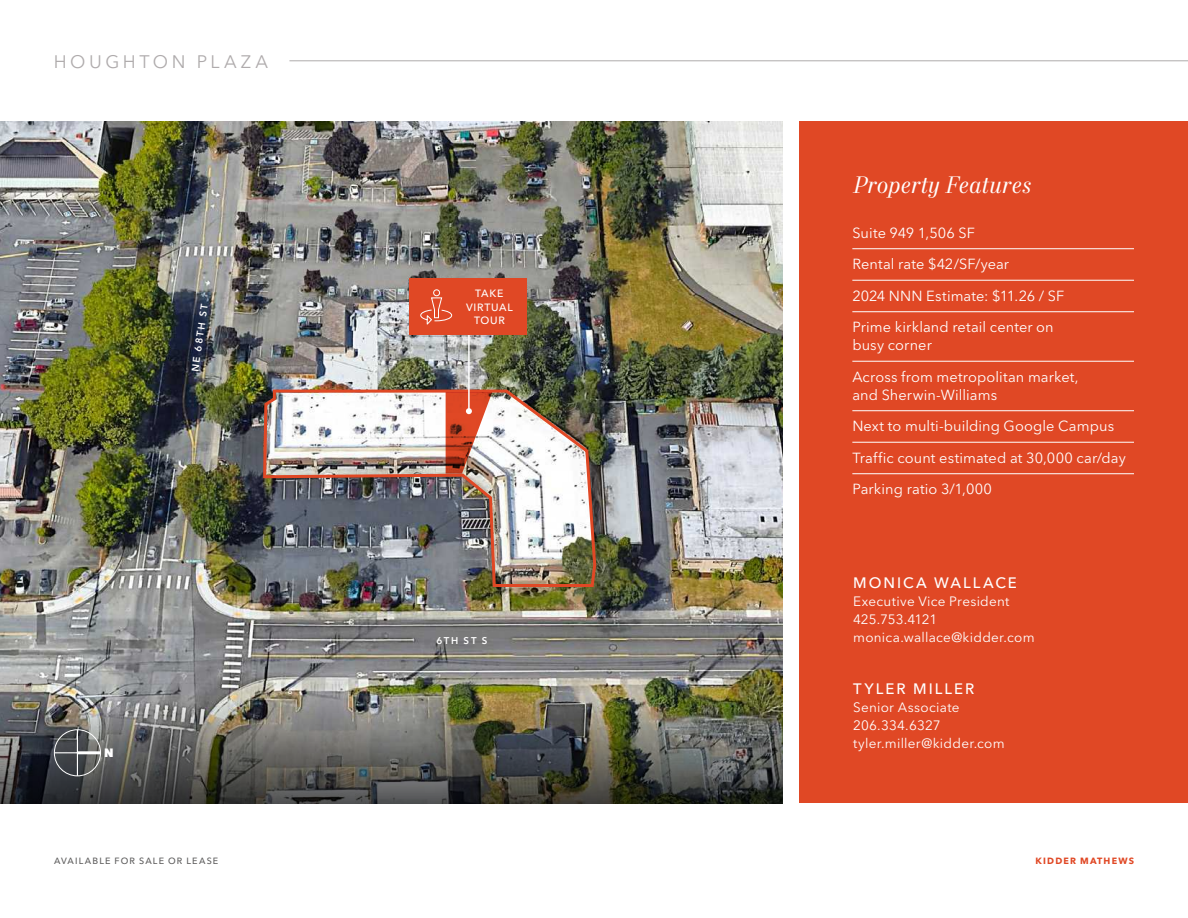
<style>
.page{position:relative;width:1188px;height:918px;background:#fff}
.page>*{position:absolute;margin:0;border:0;box-sizing:border-box;transform-origin:0 0}
.Callout_Text_-_Italics_-_White_2023{font:italic 24px "Mort Modern 08";letter-spacing:.005em;color:#fff}
.t1{font:18px "Avenir Next LT Pro";letter-spacing:.2em;color:#afabac}
.Contact_Info_-_White_2023{font:500 15px "Avenir Next LT Pro";letter-spacing:.135em;color:#fff}
.Factoids_-_White_2023{font:14.55px/18px "Avenir Next LT Pro";letter-spacing:.005em;color:#fff}
.Body_Copy_-_White_2023{font:14.55px "Avenir Next LT Pro";letter-spacing:.01em;color:#fff}
.Contact_Info_-_White_2023-2{font:13.5px "Avenir Next LT Pro";letter-spacing:.02em;color:#fff}
.Contact_Info_-_White_2023-3{font:13.5px "Avenir Next LT Pro";letter-spacing:-.015em;color:#fff}
.t2{font:800 12px "Avenir Next LT Pro";color:#fff}
.Other_Callout_Text_-_White_2023{font:500 10.5px/13.5px "Avenir Next LT Pro";letter-spacing:.075em;color:#fff;text-align:center}
.Street_Names_-_White_2023{font:600 9.75px "Avenir Next LT Pro";color:#fff}
.t3{font:500 9px "Avenir Next LT Pro";letter-spacing:.13em;color:#5e5d5d}
.t4{font:700 9px "Avenir Next LT Pro";letter-spacing:.13em;color:#e04825}
</style>
<div class="page">
<img style="left:0;top:122px;width:783px;height:576px">
<div style="left:799px;top:122px;width:389px;height:681px;background:#e04825"></div>
<img style="left:0;top:698px;width:783px;height:106px">
<img style="left:262px;top:360px;width:336px;height:229px">
<hr style="left:852px;top:248px;width:282px;height:1px;background:#fff">
<hr style="left:852px;top:280px;width:282px;height:1px;background:#fff">
<hr style="left:852px;top:311px;width:282px;height:1px;background:#fff">
<hr style="left:852px;top:361px;width:282px;height:1px;background:#fff">
<hr style="left:852px;top:410px;width:282px;height:1px;background:#fff">
<hr style="left:852px;top:442px;width:282px;height:1px;background:#fff">
<hr style="left:852px;top:473px;width:282px;height:1px;background:#fff">
<hr style="left:468px;top:328px;width:2px;height:83px;background:#fff">
<svg style="left:446px;top:392px;width:46px;height:82px"></svg>
<div style="left:409px;top:279px;width:117px;height:56px;background:#e04825"></div>
<svg style="left:420px;top:289px;width:32px;height:35px"></svg>
<div style="left:54px;top:729px;width:47px;height:47px;border:1px solid #fff;border-radius:50%"></div>
<hr style="left:77px;top:751px;width:23px;height:3px;background:#fff">
<hr style="left:77px;top:730px;width:1px;height:46px;background:#fff">
<svg style="left:54px;top:752px;width:23px;height:1px"></svg>
<hr style="left:289px;top:61px;width:899px;height:1px;background:#afabac">
<p class="t1" style="left:54px;top:51px;width:216px">HOUGHTON PLAZA</p>
<p class="Street_Names_-_White_2023" style="left:189px;top:371px;width:70px;rotate:-82deg">NE 68TH ST</p>
<p class="t2" style="left:104px;top:745px;width:11px">N</p>
<p class="Other_Callout_Text_-_White_2023" style="left:466px;top:287px;width:48px">TAKE<br>VIRTUAL<br>TOUR</p>
<p class="Street_Names_-_White_2023" style="left:436px;top:635px;width:53px">6TH ST S</p>
<p class="Callout_Text_-_Italics_-_White_2023" style="left:852px;top:170px;width:180px">Property Features</p>
<p class="Factoids_-_White_2023" style="left:852px;top:224px;width:124px">Suite 949 1,506 SF</p>
<p class="Factoids_-_White_2023" style="left:852px;top:255px;width:158px">Rental rate $42/SF/year</p>
<p class="Factoids_-_White_2023" style="left:852px;top:287px;width:214px">2024 NNN Estimate: $11.26 / SF</p>
<p class="Factoids_-_White_2023" style="left:852px;top:318px;width:203px">Prime kirkland retail center on busy corner</p>
<p class="Factoids_-_White_2023" style="left:852px;top:368px;width:228px">Across from metropolitan market, and Sherwin-Williams</p>
<p class="Factoids_-_White_2023" style="left:852px;top:417px;width:263px">Next to multi-building Google Campus</p>
<p class="Factoids_-_White_2023" style="left:852px;top:449px;width:275px">Traffic count estimated at 30,000 car/day</p>
<p class="Body_Copy_-_White_2023" style="left:852px;top:480px;width:141px">Parking ratio 3/1,000</p>
<p class="Contact_Info_-_White_2023" style="left:853px;top:574px;width:165px">MONICA WALLACE</p>
<p class="Contact_Info_-_White_2023-2" style="left:853px;top:593px;width:158px">Executive Vice President</p>
<p class="Contact_Info_-_White_2023-3" style="left:853px;top:611px;width:86px">425.753.4121</p>
<p class="Contact_Info_-_White_2023-2" style="left:853px;top:629px;width:183px">monica.wallace@kidder.com</p>
<p class="Contact_Info_-_White_2023" style="left:853px;top:680px;width:123px">TYLER MILLER</p>
<p class="Contact_Info_-_White_2023-2" style="left:853px;top:699px;width:108px">Senior Associate</p>
<p class="Contact_Info_-_White_2023-2" style="left:853px;top:717px;width:89px">206.334.6327</p>
<p class="Contact_Info_-_White_2023-2" style="left:853px;top:735px;width:153px">tyler.miller@kidder.com</p>
<p class="t3" style="left:54px;top:855px;width:166px">AVAILABLE FOR SALE OR LEASE</p>
<p class="t4" style="left:1036px;top:855px;width:100px">KIDDER MATHEWS</p>
</div>
